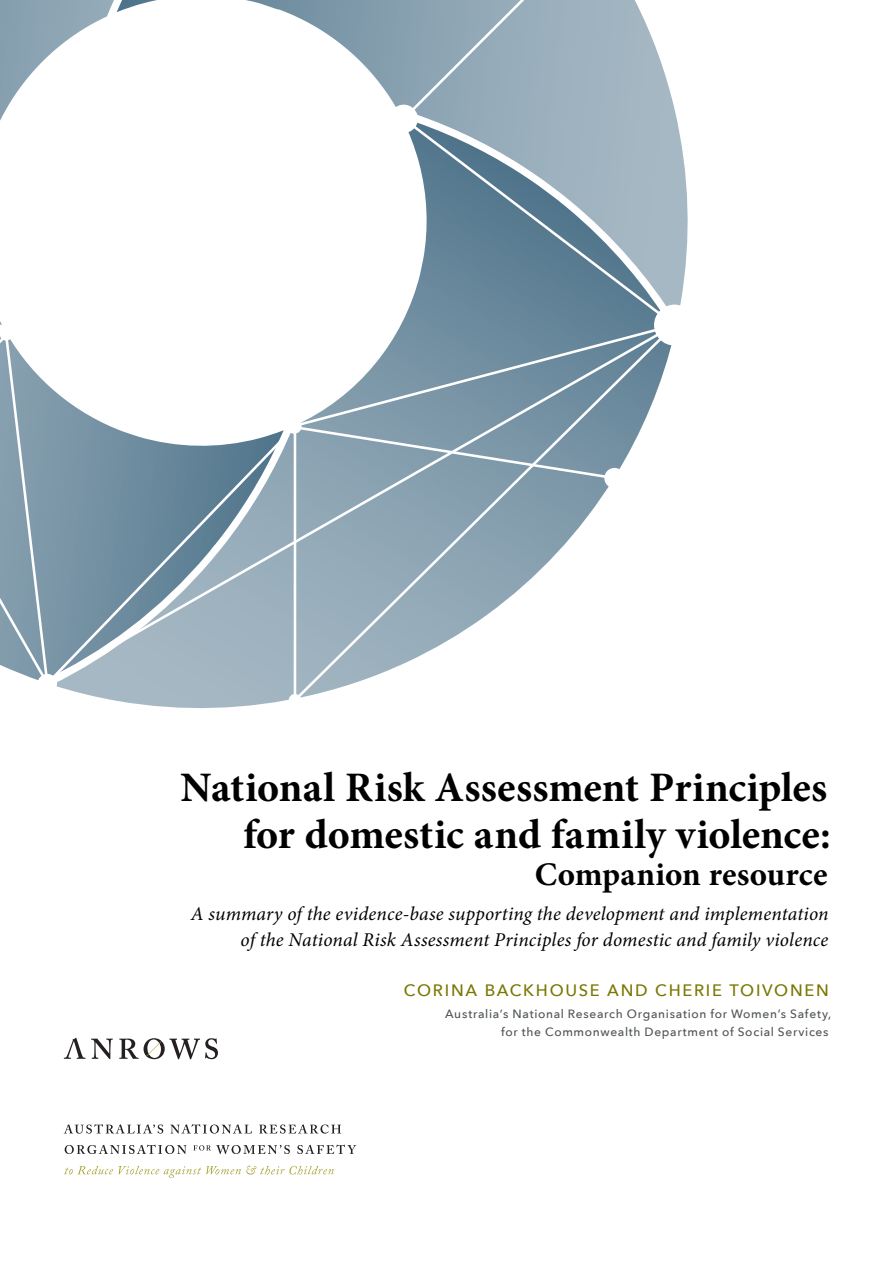
<style>
.page{position:relative;width:893px;height:1263px;background:#fff}
.page>*{position:absolute;margin:0;border:0;box-sizing:border-box;transform-origin:0 0}
.t1{font:700 42px/46.5px "Minion Pro";color:#000;text-align:right}
.t2{font:700 33px "Minion Pro";color:#000}
.t3{font:italic 19.5px/25.5px "Minion Pro";letter-spacing:.005em;color:#000;text-align:right}
.t4{font:500 16.5px "Avenir Next";letter-spacing:.105em;color:#797700}
.t5{font:500 12px/18px "Avenir Next";letter-spacing:.055em;color:#505554;text-align:right}
</style>
<div class="page">
<svg style="left:91px;top:1038px;width:22px;height:21px"></svg>
<svg style="left:64px;top:1038px;width:21px;height:21px"></svg>
<svg style="left:119px;top:1038px;width:99px;height:21px"></svg>
<svg style="left:64px;top:1124px;width:99px;height:9px"></svg>
<svg style="left:170px;top:1124px;width:82px;height:9px"></svg>
<svg style="left:259px;top:1124px;width:82px;height:9px"></svg>
<svg style="left:65px;top:1144px;width:121px;height:10px"></svg>
<svg style="left:193px;top:1145px;width:97px;height:9px"></svg>
<svg style="left:297px;top:1144px;width:59px;height:10px"></svg>
<svg style="left:64px;top:1166px;width:49px;height:8px"></svg>
<svg style="left:119px;top:1165px;width:215px;height:13px"></svg>
<svg style="left:117px;top:0;width:571px;height:306px"></svg>
<svg style="left:59px;top:117px;width:341px;height:592px"></svg>
<div style="left:654px;top:305px;width:41px;height:41px;background:#fff;border-radius:50%"></div>
<div style="left:289px;top:694px;width:12px;height:12px;background:#fff;border-radius:50%"></div>
<svg style="left:114px;top:322px;width:176px;height:101px"></svg>
<svg style="left:291px;top:321px;width:318px;height:383px"></svg>
<svg style="left:0;top:0;width:114px;height:680px"></svg>
<hr style="left:294px;top:426px;width:2px;height:274px;background:#fff">
<div style="left:390px;top:105px;width:28px;height:28px;background:#fff;border-radius:50%"></div>
<svg style="left:400px;top:115px;width:278px;height:207px"></svg>
<svg style="left:44px;top:423px;width:255px;height:264px"></svg>
<svg style="left:400px;top:0;width:196px;height:122px"></svg>
<svg style="left:290px;top:322px;width:382px;height:159px"></svg>
<div style="left:604px;top:468px;width:21px;height:20px;background:#fff;border-radius:50%"></div>
<h1 class="t1" style="left:181px;top:764px;width:652px">National Risk Assessment Principles for domestic and family violence:</h1>
<h2 class="t2" style="left:535px;top:851px;width:294px">Companion resource</h2>
<p class="t3" style="left:191px;top:901px;width:639px">A summary of the evidence-base supporting the development and implementation of the National Risk Assessment Principles for domestic and family violence</p>
<p class="t4" style="left:404px;top:976px;width:426px">CORINA BACKHOUSE AND CHERIE TOIVONEN</p>
<p class="t5" style="left:445px;top:1004px;width:388px">Australia’s National Research Organisation for Women’s Safety, for the Commonwealth Department of Social Services</p>
</div>
